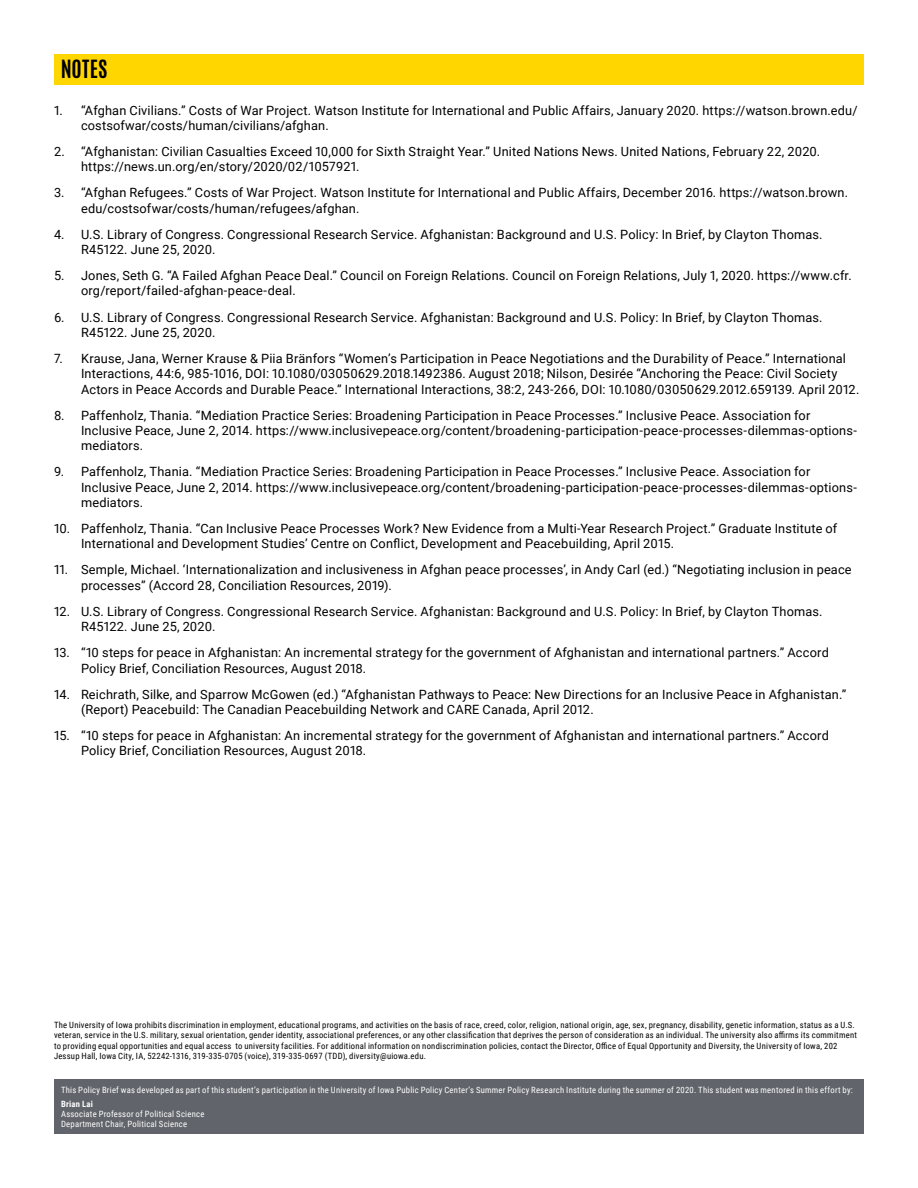
<style>
.page{position:relative;width:918px;height:1188px;background:#fff}
.page>*{position:absolute;margin:0;border:0;box-sizing:border-box;transform-origin:0 0}
.Aligned_Highlight{font:700 21px "Antonio";letter-spacing:.01em;color:#000}
.t1{font:12.75px/15.3px "Roboto";letter-spacing:.015em;color:#000}
.Footnote{font:8.7px/10.4px "Roboto Condensed";letter-spacing:.025em;color:#000}
.Footnote-2{font:8.7px/10.4px "Roboto Condensed";letter-spacing:.025em;color:#fff}
.s1{font-weight:700}
</style>
<div class="page">
<div style="left:54px;top:54px;width:810px;height:30px;background:#ffd600"></div>
<div style="left:54px;top:1080px;width:810px;height:54px;background:#61646a"></div>
<p class="Aligned_Highlight" style="left:61px;top:53px;width:48px">NOTES</p>
<p class="t1" style="left:81px;top:102px;width:778px;text-indent:-27px">1. “Afghan Civilians.” Costs of War Project. Watson Institute for International and Public Affairs, January 2020. https://watson.brown.edu/ costsofwar/costs/human/civilians/afghan.</p>
<p class="t1" style="left:81px;top:143px;width:741px;text-indent:-27px">2. “Afghanistan: Civilian Casualties Exceed 10,000 for Sixth Straight Year.” United Nations News. United Nations, February 22, 2020. https://news.un.org/en/story/2020/02/1057921.</p>
<p class="t1" style="left:81px;top:185px;width:769px;text-indent:-27px">3. “Afghan Refugees.” Costs of War Project. Watson Institute for International and Public Affairs, December 2016. https://watson.brown. edu/costsofwar/costs/human/refugees/afghan.</p>
<p class="t1" style="left:81px;top:226px;width:743px;text-indent:-27px">4. U.S. Library of Congress. Congressional Research Service. Afghanistan: Background and U.S. Policy: In Brief, by Clayton Thomas.<br>R45122. June 25, 2020.</p>
<p class="t1" style="left:81px;top:268px;width:772px;text-indent:-27px">5. Jones, Seth G. “A Failed Afghan Peace Deal.” Council on Foreign Relations. Council on Foreign Relations, July 1, 2020. https://www.cfr. org/report/failed-afghan-peace-deal.</p>
<p class="t1" style="left:81px;top:309px;width:743px;text-indent:-27px">6. U.S. Library of Congress. Congressional Research Service. Afghanistan: Background and U.S. Policy: In Brief, by Clayton Thomas.<br>R45122. June 25, 2020.</p>
<p class="t1" style="left:81px;top:350px;width:780px;text-indent:-27px">7. Krause, Jana, Werner Krause &amp; Piia Bränfors “Women’s Participation in Peace Negotiations and the Durability of Peace.” International<br>Interactions, 44:6, 985-1016, DOI: 10.1080/03050629.2018.1492386. August 2018; Nilson, Desirée “Anchoring the Peace: Civil Society<br>Actors in Peace Accords and Durable Peace.” International Interactions, 38:2, 243-266, DOI: 10.1080/03050629.2012.659139. April 2012.</p>
<p class="t1" style="left:81px;top:407px;width:777px;text-indent:-27px">8. Paffenholz, Thania. “Mediation Practice Series: Broadening Participation in Peace Processes.” Inclusive Peace. Association for<br>Inclusive Peace, June 2, 2014. https://www.inclusivepeace.org/content/broadening-participation-peace-processes-dilemmas-options&shy;mediators.</p>
<p class="t1" style="left:81px;top:464px;width:777px;text-indent:-27px">9. Paffenholz, Thania. “Mediation Practice Series: Broadening Participation in Peace Processes.” Inclusive Peace. Association for<br>Inclusive Peace, June 2, 2014. https://www.inclusivepeace.org/content/broadening-participation-peace-processes-dilemmas-options&shy;mediators.</p>
<p class="t1" style="left:81px;top:520px;width:758px;text-indent:-27px">10. Paffenholz, Thania. “Can Inclusive Peace Processes Work? New Evidence from a Multi-Year Research Project.” Graduate Institute of<br>International and Development Studies’ Centre on Conflict, Development and Peacebuilding, April 2015.</p>
<p class="t1" style="left:81px;top:562px;width:772px;text-indent:-27px">11. Semple, Michael. ‘Internationalization and inclusiveness in Afghan peace processes’, in Andy Carl (ed.) “Negotiating inclusion in peace processes” (Accord 28, Conciliation Resources, 2019).</p>
<p class="t1" style="left:81px;top:603px;width:743px;text-indent:-27px">12. U.S. Library of Congress. Congressional Research Service. Afghanistan: Background and U.S. Policy: In Brief, by Clayton Thomas.<br>R45122. June 25, 2020.</p>
<p class="t1" style="left:81px;top:645px;width:749px;text-indent:-27px">13. “10 steps for peace in Afghanistan: An incremental strategy for the government of Afghanistan and international partners.” Accord<br>Policy Brief, Conciliation Resources, August 2018.</p>
<p class="t1" style="left:81px;top:686px;width:767px;text-indent:-27px">14. Reichrath, Silke, and Sparrow McGowen (ed.) “Afghanistan Pathways to Peace: New Directions for an Inclusive Peace in Afghanistan.” (Report) Peacebuild: The Canadian Peacebuilding Network and CARE Canada, April 2012.</p>
<p class="t1" style="left:81px;top:727px;width:749px;text-indent:-27px">15. “10 steps for peace in Afghanistan: An incremental strategy for the government of Afghanistan and international partners.” Accord<br>Policy Brief, Conciliation Resources, August 2018.</p>
<p class="Footnote" style="left:54px;top:1019px;width:805px">The University of Iowa prohibits discrimination in employment, educational programs, and activities on the basis of race, creed, color, religion, national origin, age, sex, pregnancy, disability, genetic information, status as a U.S. veteran, service in the U.S. military, sexual orientation, gender identity, associational preferences, or any other classification that deprives the person of consideration as an individual. The university also affirms its commitment to providing equal opportunities and equal access to university facilities. For additional information on nondiscrimination policies, contact the Director, Office of Equal Opportunity and Diversity, the University of Iowa, 202<br>Jessup Hall, Iowa City, IA, 52242-1316, 319-335-0705 (voice), 319-335-0697 (TDD), diversity@uiowa.edu.</p>
<p class="Footnote-2" style="left:61px;top:1084px;width:793px">This Policy Brief was developed as part of this student’s participation in the University of Iowa Public Policy Center’s Summer Policy Research Institute during the summer of 2020. This student was mentored in this effort by:</p>
<p class="Footnote-2" style="left:61px;top:1098px;width:145px"><span class="s1">Brian Lai<br></span>Associate Professor of Political Science<br>Department Chair, Political Science</p>
</div>
